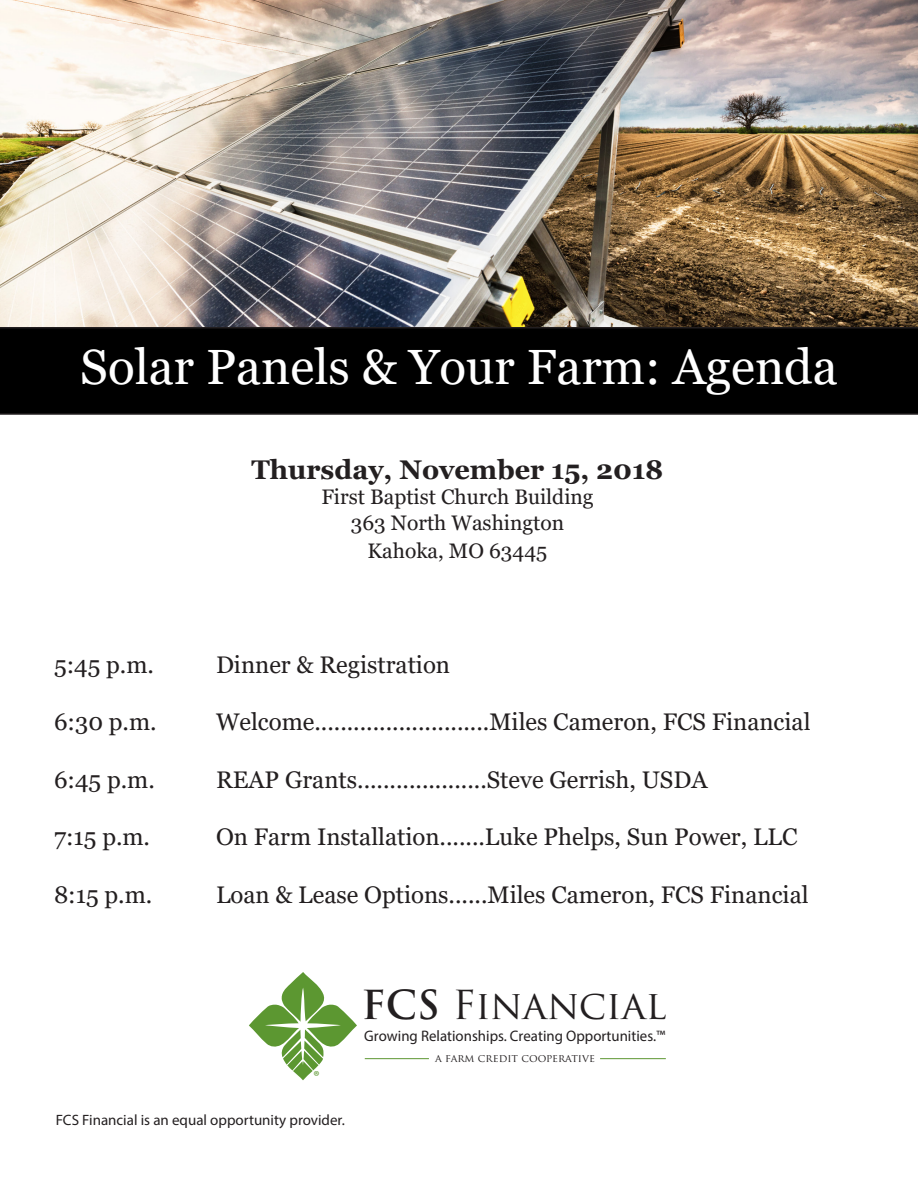
<style>
.page{position:relative;width:918px;height:1188px;background:#fff}
.page>*{position:absolute;margin:0;border:0;box-sizing:border-box;transform-origin:0 0}
.t1{font:49.5px "Georgia";color:#fff}
.t2{font:39px "Trajan Pro";color:#231f20}
.t3{font:700 27px "Georgia";color:#231f20}
.t4{font:24px "Georgia";color:#231f20}
.t5{font:21px "Georgia";color:#231f20}
.t6{font:15.3px "Myriad Pro";color:#231f20}
.t7{font:15px "Myriad Pro";color:#231f20}
.t8{font:14.7px "Myriad Pro";color:#5c9731}
.t9{font:10.8px "Trajan Pro";color:#231f20}
.s1{font-weight:700}
</style>
<div class="page">
<img style="left:0;top:0;width:918px;height:327px">
<div style="left:0;top:327px;width:918px;height:88px;background:#000"></div>
<svg style="left:249px;top:972px;width:108px;height:108px"></svg>
<hr style="left:365px;top:1058px;width:64px;height:1px;background:#5c9731">
<hr style="left:600px;top:1058px;width:66px;height:1px;background:#5c9731">
<p class="t1" style="left:80px;top:337px;width:759px">Solar Panels &amp; Your Farm: Agenda</p>
<p class="t3" style="left:251px;top:452px;width:414px">Thursday, November 15, 2018</p>
<p class="t5" style="left:321px;top:484px;width:274px">First Baptist Church Building</p>
<p class="t5" style="left:351px;top:510px;width:215px">363 North Washington</p>
<p class="t5" style="left:368px;top:538px;width:181px">Kahoka, MO 63445</p>
<p class="t4" style="left:54px;top:650px;width:102px">5:45 p.m.</p>
<p class="t4" style="left:216px;top:650px;width:236px">Dinner &amp; Registration</p>
<p class="t4" style="left:54px;top:707px;width:104px">6:30 p.m.</p>
<p class="t4" style="left:216px;top:707px;width:596px">Welcome...........................Miles Cameron, FCS Financial</p>
<p class="t4" style="left:54px;top:765px;width:102px">6:45 p.m.</p>
<p class="t4" style="left:216px;top:765px;width:493px">REAP Grants....................Steve Gerrish, USDA</p>
<p class="t4" style="left:54px;top:823px;width:98px">7:15 p.m.</p>
<p class="t4" style="left:216px;top:823px;width:583px">On Farm Installation.......Luke Phelps, Sun Power, LLC</p>
<p class="t4" style="left:54px;top:880px;width:100px">8:15 p.m.</p>
<p class="t4" style="left:216px;top:880px;width:594px">Loan &amp; Lease Options......Miles Cameron, FCS Financial</p>
<p class="t8" style="left:314px;top:1067px;width:8px">®</p>
<p class="t7" style="left:56px;top:1111px;width:291px">FCS Financial is an equal opportunity provider.</p>
<p class="t2" style="left:362px;top:980px;width:307px"><span class="s1">FCS</span> Financial</p>
<p class="t9" style="left:435px;top:1051px;width:161px">a farm credit cooperative</p>
<p class="t6" style="left:364px;top:1027px;width:303px">Growing Relationships. Creating Opportunities.™</p>
</div>
